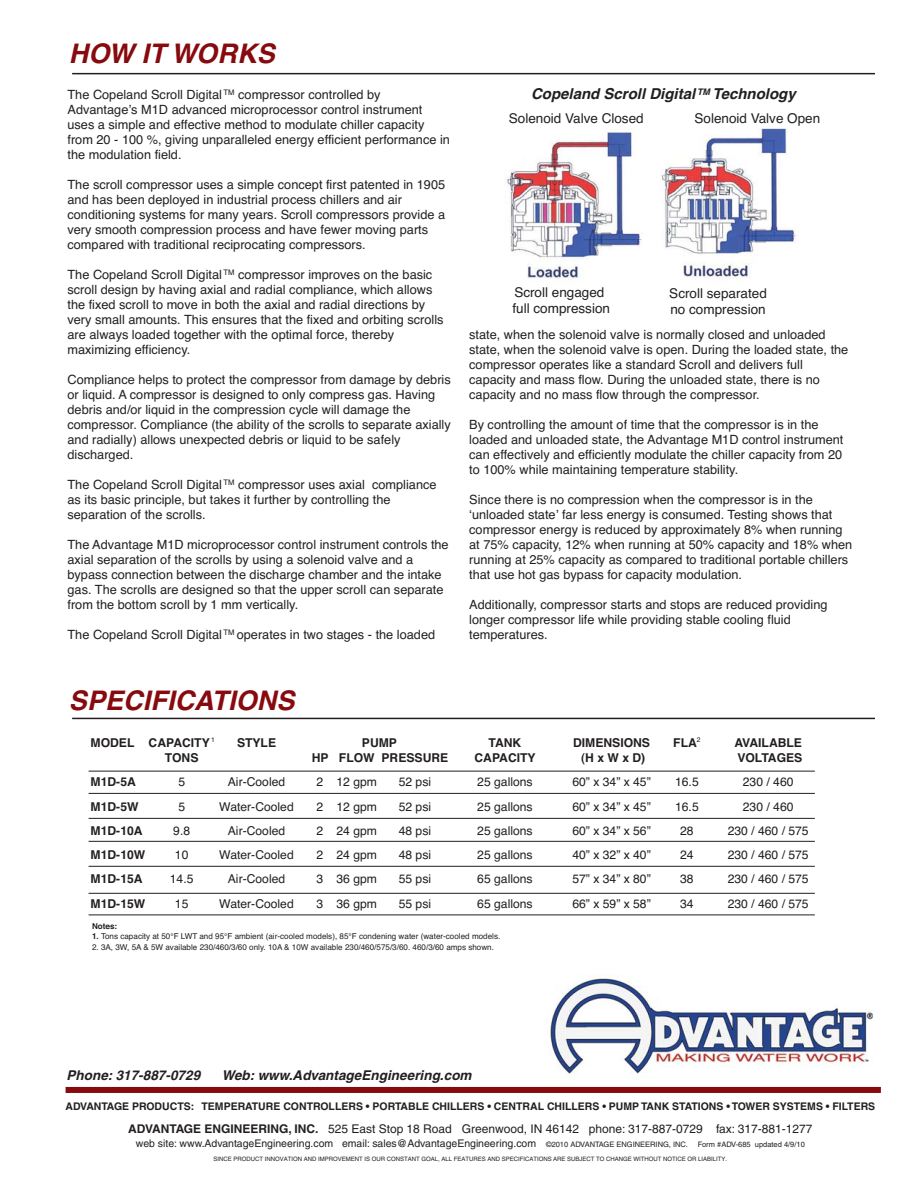
<style>
.page{position:relative;width:918px;height:1188px;background:#fff}
.page>*{position:absolute;margin:0;border:0;box-sizing:border-box;transform-origin:0 0}
.t1{font:italic 700 27px "Helvetica";color:#870a0e}
.t2{font:15px "Helvetica Bold Oblique TT";color:#231f20}
.t3{font:13.5px/16.2px "Helvetica TT";color:#231f20}
.t4{font:italic 700 13.5px "Helvetica";color:#231f20}
.t5{font:12.75px/15px "Helvetica TT";color:#231f20}
.t6{font:12.15px/24.3px "Helvetica";color:#231f20;text-align:justify}
.t7{font:700 12.15px/24.3px "Helvetica";color:#231f20;text-align:center}
.t8{font:12px "Helvetica";color:#231f20}
.t9{font:700 10.5px "Helvetica";color:#231f20}
.t10{font:10.5px "Helvetica";color:#231f20}
.t11{font:8.1px "Helvetica";color:#231f20}
.t12{font:700 8.1px "Helvetica";color:#231f20}
.t13{font:7.5px "Helvetica";color:#231f20}
.t14{font:6px "Helvetica";color:#231f20}
.s1{font-weight:700}
.s2{font-size:7.5px}
</style>
<div class="page">
<div style="left:66px;top:1087px;width:815px;height:6px;background:#870a0e"></div>
<img style="left:550px;top:977px;width:324px;height:99px">
<hr style="left:72px;top:73px;width:803px;height:1px;background:#231f20">
<img style="left:504px;top:128px;width:295px;height:151px">
<hr style="left:89px;top:771px;width:726px;height:1px;background:#231f20">
<hr style="left:89px;top:793px;width:726px;height:1px;background:#231f20">
<hr style="left:89px;top:818px;width:726px;height:1px;background:#231f20">
<hr style="left:89px;top:841px;width:726px;height:1px;background:#231f20">
<hr style="left:89px;top:866px;width:726px;height:1px;background:#231f20">
<hr style="left:89px;top:893px;width:726px;height:1px;background:#231f20">
<hr style="left:89px;top:915px;width:726px;height:1px;background:#231f20">
<hr style="left:72px;top:718px;width:803px;height:1px;background:#231f20">
<h1 class="t1" style="left:69px;top:43px;width:213px">HOW IT WORKS</h1>
<p class="t5" style="left:67px;top:88px;width:384px">The Copeland Scroll Digital <sup>TM</sup> compressor controlled by Advantageʼs M1D advanced microprocessor control instrument uses a simple and effective method to modulate chiller capacity from 20 - 100 %, giving unparalleled energy efficient performance in the modulation field.</p>
<p class="t5" style="left:67px;top:178px;width:379px">The scroll compressor uses a simple concept first patented in 1905 and has been deployed in industrial process chillers and air conditioning systems for many years. Scroll compressors provide a very smooth compression process and have fewer moving parts compared with traditional reciprocating compressors.</p>
<p class="t5" style="left:67px;top:268px;width:378px">The Copeland Scroll Digital <sup>TM</sup> compressor improves on the basic scroll design by having axial and radial compliance, which allows the fixed scroll to move in both the axial and radial directions by very small amounts. This ensures that the fixed and orbiting scrolls are always loaded together with the optimal force, thereby maximizing efficiency.</p>
<p class="t5" style="left:67px;top:373px;width:385px">Compliance helps to protect the compressor from damage by debris or liquid. A compressor is designed to only compress gas. Having debris and/or liquid in the compression cycle will damage the compressor. Compliance (the ability of the scrolls to separate axially and radially) allows unexpected debris or liquid to be safely discharged.</p>
<p class="t5" style="left:67px;top:478px;width:371px">The Copeland Scroll Digital <sup>TM</sup> compressor uses axial compliance as its basic principle, but takes it further by controlling the separation of the scrolls.</p>
<p class="t5" style="left:67px;top:538px;width:383px">The Advantage M1D microprocessor control instrument controls the axial separation of the scrolls by using a solenoid valve and a bypass connection between the discharge chamber and the intake gas. The scrolls are designed so that the upper scroll can separate from the bottom scroll by 1 mm vertically.</p>
<p class="t5" style="left:67px;top:628px;width:369px">The Copeland Scroll Digital <sup>TM</sup> operates in two stages - the loaded</p>
<p class="t2" style="left:531px;top:88px;width:266px">Copeland Scroll Digital <sup>TM</sup> Technology</p>
<p class="t3" style="left:694px;top:112px;width:127px">Solenoid Valve Open</p>
<p class="t3" style="left:509px;top:112px;width:136px">Solenoid Valve Closed</p>
<p class="t3" style="left:513px;top:285px;width:99px">Scroll engaged full compression</p>
<p class="t3" style="left:669px;top:287px;width:99px">Scroll separated no compression</p>
<p class="t5" style="left:469px;top:328px;width:381px">state, when the solenoid valve is normally closed and unloaded state, when the solenoid valve is open. During the loaded state, the compressor operates like a standard Scroll and delivers full capacity and mass flow. During the unloaded state, there is no capacity and no mass flow through the compressor.</p>
<p class="t5" style="left:469px;top:418px;width:376px">By controlling the amount of time that the compressor is in the loaded and unloaded state, the Advantage M1D control instrument can effectively and efficiently modulate the chiller capacity from 20 to 100% while maintaining temperature stability.</p>
<p class="t5" style="left:469px;top:493px;width:385px">Since there is no compression when the compressor is in the ʻunloaded stateʼ far less energy is consumed. Testing shows that compressor energy is reduced by approximately 8% when running at 75% capacity, 12% when running at 50% capacity and 18% when running at 25% capacity as compared to traditional portable chillers that use hot gas bypass for capacity modulation.</p>
<p class="t5" style="left:469px;top:598px;width:360px">Additionally, compressor starts and stops are reduced providing longer compressor life while providing stable cooling fluid temperatures.</p>
<h1 class="t1" style="left:69px;top:691px;width:232px">SPECIFICATIONS</h1>
<p class="t7" style="left:149px;top:737px;width:68px;line-height:14.9px">CAPACITY <sup>1<br></sup>TONS</p>
<p class="t6" style="left:170px;top:771px;width:25px;text-align:center">5<br>5<br>9.8<br>10<br>14.5<br>15</p>
<p class="t7" style="left:91px;top:732px;width:45px">MODEL</p>
<p class="t7" style="left:91px;top:771px;width:56px;text-align:left">M1D-5A<br>M1D-5W<br>M1D-10A<br>M1D-10W<br>M1D-15A<br>M1D-15W</p>
<p class="t7" style="left:237px;top:732px;width:41px">STYLE</p>
<p class="t6" style="left:219px;top:771px;width:76px;text-align:center">Air-Cooled<br>Water-Cooled<br>Air-Cooled<br>Water-Cooled<br>Air-Cooled<br>Water-Cooled</p>
<p class="t7" style="left:312px;top:747px;width:18px">HP</p>
<p class="t6" style="left:317px;top:771px;width:8px">2<br>2<br>2<br>2<br>3<br>3</p>
<p class="t7" style="left:362px;top:732px;width:37px">PUMP</p>
<p class="t7" style="left:339px;top:747px;width:37px">FLOW</p>
<p class="t6" style="left:337px;top:771px;width:42px">12 gpm 12 gpm 24 gpm 24 gpm 36 gpm 36 gpm</p>
<p class="t7" style="left:382px;top:747px;width:68px">PRESSURE</p>
<p class="t6" style="left:399px;top:771px;width:34px">52 psi 52 psi 48 psi 48 psi 55 psi 55 psi</p>
<p class="t7" style="left:475px;top:737px;width:63px;line-height:14.9px">TANK<br>CAPACITY</p>
<p class="t6" style="left:477px;top:771px;width:57px">25 gallons 25 gallons 25 gallons 25 gallons 65 gallons 65 gallons</p>
<p class="t7" style="left:573px;top:737px;width:78px;line-height:14.9px">DIMENSIONS (H x W x D)</p>
<p class="t6" style="left:572px;top:771px;width:80px">60” x 34” x 45” 60” x 34” x 45” 60” x 34” x 56” 40” x 32” x 40” 57” x 34” x 80” 66” x 59” x 58”</p>
<p class="t7" style="left:673px;top:732px;width:29px">FLA<sup>2</sup></p>
<p class="t6" style="left:675px;top:771px;width:25px;text-align:center">16.5<br>16.5<br>28<br>24<br>38<br>34</p>
<p class="t7" style="left:734px;top:737px;width:70px;line-height:14.9px;text-align:left">AVAILABLE<br>VOLTAGES</p>
<p class="t6" style="left:728px;top:771px;width:83px;text-align:center">230 / 460<br>230 / 460<br>230 / 460 / 575<br>230 / 460 / 575<br>230 / 460 / 575<br>230 / 460 / 575</p>
<p class="t12" style="left:92px;top:923px;width:27px">Notes:</p>
<p class="t11" style="left:92px;top:934px;width:410px"><span class="s1">1.</span> Tons capacity at 50°F LWT and 95°F ambient (air-cooled models), 85°F condening water (water-cooled models.</p>
<p class="t11" style="left:92px;top:944px;width:403px">2. 3A, 3W, 5A &amp; 5W available 230/460/3/60 only. 10A &amp; 10W available 230/460/575/3/60. 460/3/60 amps shown.</p>
<p class="t4" style="left:66px;top:1070px;width:138px">Phone:317-887-0729</p>
<p class="t4" style="left:222px;top:1070px;width:254px">Web:www.AdvantageEngineering.com</p>
<p class="t9" style="left:65px;top:1103px;width:811px">ADVANTAGE PRODUCTS: TEMPERATURE CONTROLLERS • PORTABLE CHILLERS • CENTRAL CHILLERS • PUMP TANK STATIONS • TOWER SYSTEMS • FILTERS</p>
<p class="t8" style="left:128px;top:1124px;width:686px"><span class="s1">ADVANTAGE ENGINEERING, INC.</span> 525 East Stop 18 Road Greenwood, IN 46142 phone: 317-887-0729 fax: 317-881-1277</p>
<p class="t10" style="left:136px;top:1140px;width:553px">web site: www.AdvantageEngineering.com email: sales@AdvantageEngineering.com <span class="s2">©2010 ADVANTAGE ENGINEERING, INC.</span></p>
<p class="t13" style="left:698px;top:1142px;width:109px">Form #ADV-685 updated 4/9/10</p>
<p class="t14" style="left:214px;top:1156px;width:515px">SINCE PRODUCT INNOVATION AND IMPROVEMENT IS OUR CONSTANT GOAL, ALL FEATURES AND SPECIFICATIONS ARE SUBJECT TO CHANGE WITHOUT NOTICE OR LIABILITY.</p>
</div>
